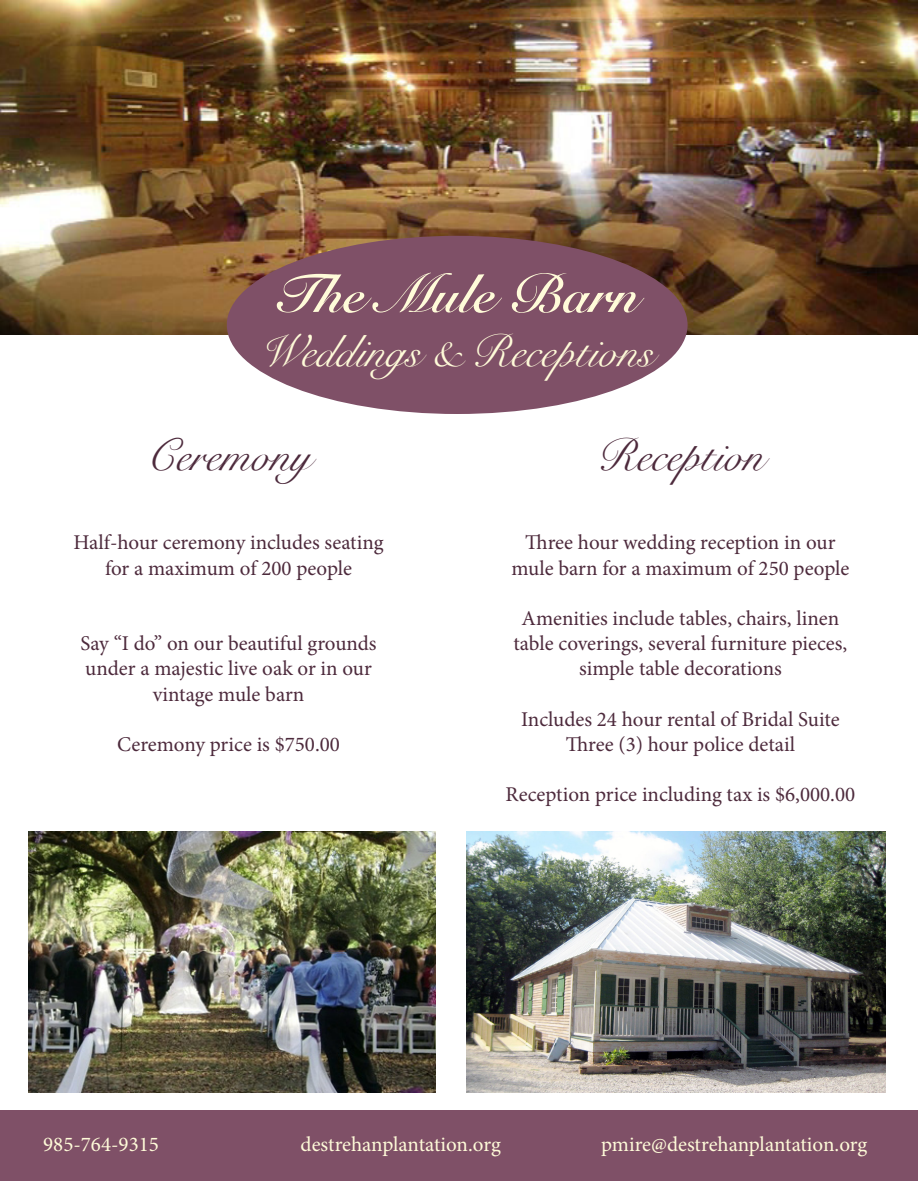
<style>
.page{position:relative;width:918px;height:1188px;background:#fff}
.page>*{position:absolute;margin:0;border:0;box-sizing:border-box;transform-origin:0 0}
.t1{font:700 54px "Snell Roundhand";color:#fffbd9}
.t2{font:45px "Snell Roundhand";color:#fffbd9}
.t3{font:45px "Snell Roundhand";color:#4d2a3c}
.t4{font:21px "Minion Pro";color:#4d2a3c}
.t5{font:21px "Minion Pro";letter-spacing:-.005em;color:#fffbd9}
</style>
<div class="page">
<img style="left:0;top:0;width:918px;height:335px">
<div style="left:227px;top:236px;width:461px;height:178px;background:#7f5067;border-radius:50%"></div>
<img style="left:29px;top:832px;width:407px;height:261px">
<img style="left:466px;top:832px;width:420px;height:261px">
<div style="left:0;top:1111px;width:918px;height:70px;background:#7f5067"></div>
<p class="t1" style="left:274px;top:248px;width:365px">The Mule Barn</p>
<p class="t2" style="left:259px;top:316px;width:396px">Weddings &amp; Receptions</p>
<p class="t3" style="left:146px;top:420px;width:166px">Ceremony</p>
<p class="t4" style="left:74px;top:529px;width:311px">Half-hour ceremony includes seating</p>
<p class="t4" style="left:105px;top:554px;width:249px">for a maximum of 200 people</p>
<p class="t4" style="left:81px;top:629px;width:298px">Say “I do” on our beautiful grounds</p>
<p class="t4" style="left:85px;top:655px;width:288px">under a majestic live oak or in our</p>
<p class="t4" style="left:153px;top:680px;width:153px">vintage mule barn</p>
<p class="t4" style="left:117px;top:730px;width:224px">Ceremony price is $750.00</p>
<p class="t3" style="left:597px;top:420px;width:169px">Reception</p>
<p class="t4" style="left:525px;top:529px;width:312px">Three hour wedding reception in our</p>
<p class="t4" style="left:511px;top:554px;width:340px">mule barn for a maximum of 250 people</p>
<p class="t4" style="left:522px;top:604px;width:319px">Amenities include tables, chairs, linen</p>
<p class="t4" style="left:513px;top:629px;width:335px">table coverings, several furniture pieces,</p>
<p class="t4" style="left:579px;top:655px;width:204px">simple table decorations</p>
<p class="t4" style="left:521px;top:705px;width:320px">Includes 24 hour rental of Bridal Suite</p>
<p class="t4" style="left:566px;top:730px;width:231px">Three (3) hour police detail</p>
<p class="t4" style="left:506px;top:781px;width:351px">Reception price including tax is $6,000.00</p>
<p class="t5" style="left:43px;top:1130px;width:117px">985-764-9315</p>
<p class="t5" style="left:301px;top:1130px;width:202px">destrehanplantation.org</p>
<p class="t5" style="left:601px;top:1130px;width:268px">pmire@destrehanplantation.org</p>
</div>
